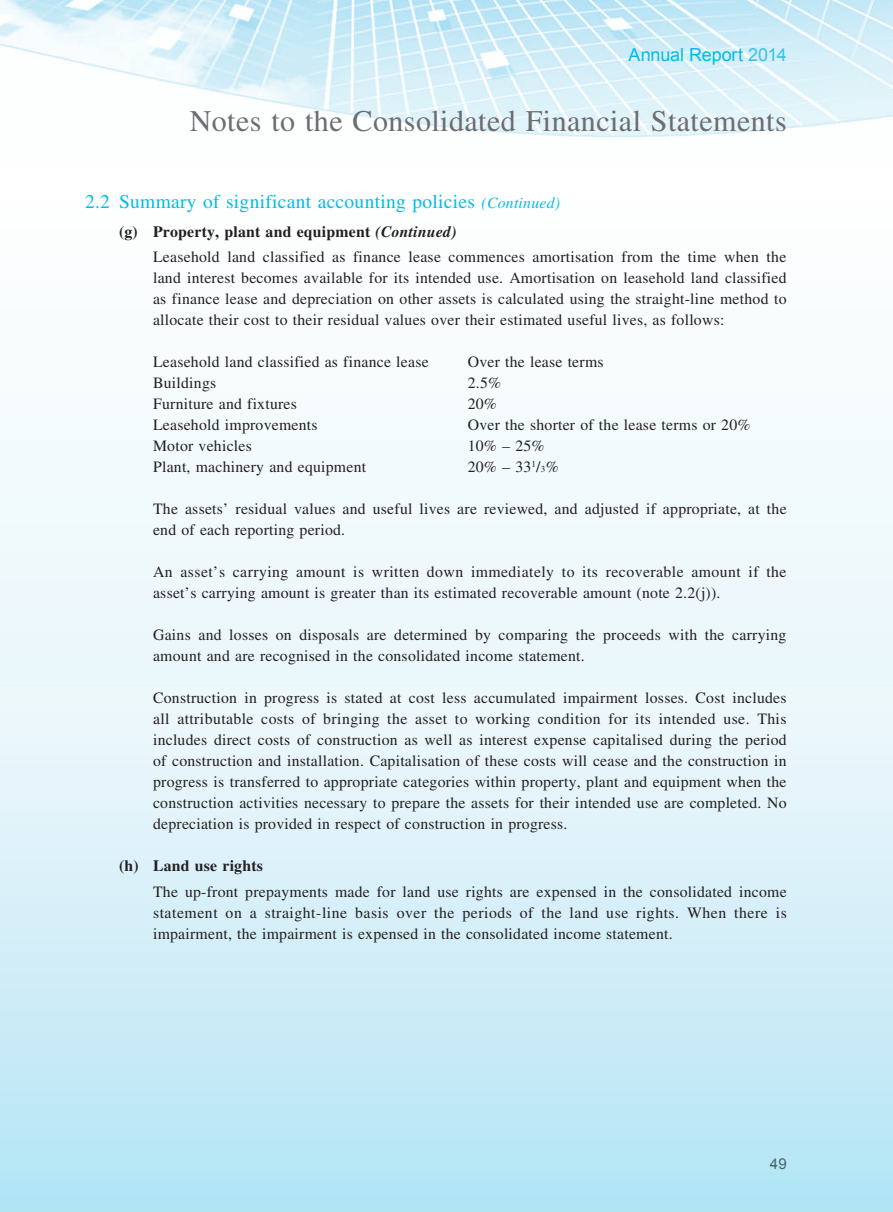
<style>
.page{position:relative;width:893px;height:1212px;background:#fff}
.page>*{position:absolute;margin:0;border:0;box-sizing:border-box;transform-origin:0 0}
.t1{font:30px "Times LT Std";letter-spacing:.015em;color:#6c6d70}
.t2{font:19.5px "Times LT Std";letter-spacing:.015em;color:#02bce5}
.t3{font:18px "Arial";letter-spacing:-.005em;color:#02bce5}
.t4{font:15.75px/21px "Times LT Std";letter-spacing:.015em;color:#231f20}
.t5{font:700 15.75px "Times LT Std";letter-spacing:.015em;color:#231f20}
.t6{font:15px "Arial";color:#4b4c4d}
.s1{color:#37c4e8}
.s2{font-style:italic;font-size:15.75px}
.s3{font-weight:700}
.s4{font-weight:700;font-style:italic}
.s5{font-size:9.15px}
</style>
<div class="page">
<img style="left:0;top:0;width:893px;height:138px">
<div style="left:0;top:170px;width:893px;height:1042px;background:#f4fbfd"></div>
<div style="left:0;top:687px;width:893px;height:525px;background:linear-gradient(to bottom,#f1f8fc,#b3e4f4)"></div>
<p class="t3" style="left:628px;top:43px;width:160px">Annual Report <span class="s1">2014</span></p>
<h1 class="t1" style="left:190px;top:104px;width:598px">Notes to the Consolidated Financial Statements</h1>
<p class="t2" style="left:85px;top:190px;width:476px">2.2 Summary of significant accounting policies <span class="s2">(Continued)</span></p>
<p class="t4" style="left:153px;top:219px;width:635px;line-height:25.2px;text-indent:-34px"><span class="s3">(g) Property, plant and equipment</span> <span class="s4">(Continued)<br></span>Leasehold land classified as finance lease commences amortisation from the time when the</p>
<p class="t4" style="left:153px;top:267px;width:635px;text-align:justify">land interest becomes available for its intended use. Amortisation on leasehold land classified as finance lease and depreciation on other assets is calculated using the straight-line method to allocate their cost to their residual values over their estimated useful lives, as follows:</p>
<p class="t4" style="left:153px;top:351px;width:277px">Leasehold land classified as finance lease</p>
<p class="t4" style="left:468px;top:351px;width:137px">Over the lease terms</p>
<p class="t4" style="left:153px;top:372px;width:65px">Buildings</p>
<p class="t4" style="left:468px;top:372px;width:35px">2.5%</p>
<p class="t4" style="left:153px;top:393px;width:145px">Furniture and fixtures</p>
<p class="t4" style="left:468px;top:393px;width:31px">20%</p>
<p class="t4" style="left:153px;top:414px;width:166px">Leasehold improvements</p>
<p class="t4" style="left:468px;top:414px;width:284px">Over the shorter of the lease terms or 20%</p>
<p class="t4" style="left:153px;top:435px;width:100px">Motor vehicles</p>
<p class="t4" style="left:468px;top:435px;width:78px">10% – 25%</p>
<p class="t4" style="left:153px;top:456px;width:215px">Plant, machinery and equipment</p>
<p class="t4" style="left:468px;top:456px;width:93px">20% – 33<sup>1</sup>/<span class="s5">3</span>%</p>
<p class="t4" style="left:153px;top:498px;width:635px">The assets’ residual values and useful lives are reviewed, and adjusted if appropriate, at the end of each reporting period.</p>
<p class="t4" style="left:153px;top:561px;width:635px">An asset’s carrying amount is written down immediately to its recoverable amount if the asset’s carrying amount is greater than its estimated recoverable amount (note 2.2(j)).</p>
<p class="t4" style="left:153px;top:624px;width:635px">Gains and losses on disposals are determined by comparing the proceeds with the carrying amount and are recognised in the consolidated income statement.</p>
<p class="t4" style="left:153px;top:687px;width:635px;text-align:justify">Construction in progress is stated at cost less accumulated impairment losses. Cost includes all attributable costs of bringing the asset to working condition for its intended use. This includes direct costs of construction as well as interest expense capitalised during the period of construction and installation. Capitalisation of these costs will cease and the construction in progress is transferred to appropriate categories within property, plant and equipment when the construction activities necessary to prepare the assets for their intended use are completed. No depreciation is provided in respect of construction in progress.</p>
<p class="t5" style="left:119px;top:857px;width:145px">(h) Land use rights</p>
<p class="t4" style="left:153px;top:881px;width:635px;text-align:justify">The up-front prepayments made for land use rights are expensed in the consolidated income statement on a straight-line basis over the periods of the land use rights. When there is impairment, the impairment is expensed in the consolidated income statement.</p>
<p class="t6" style="left:770px;top:1153px;width:18px">49</p>
</div>
